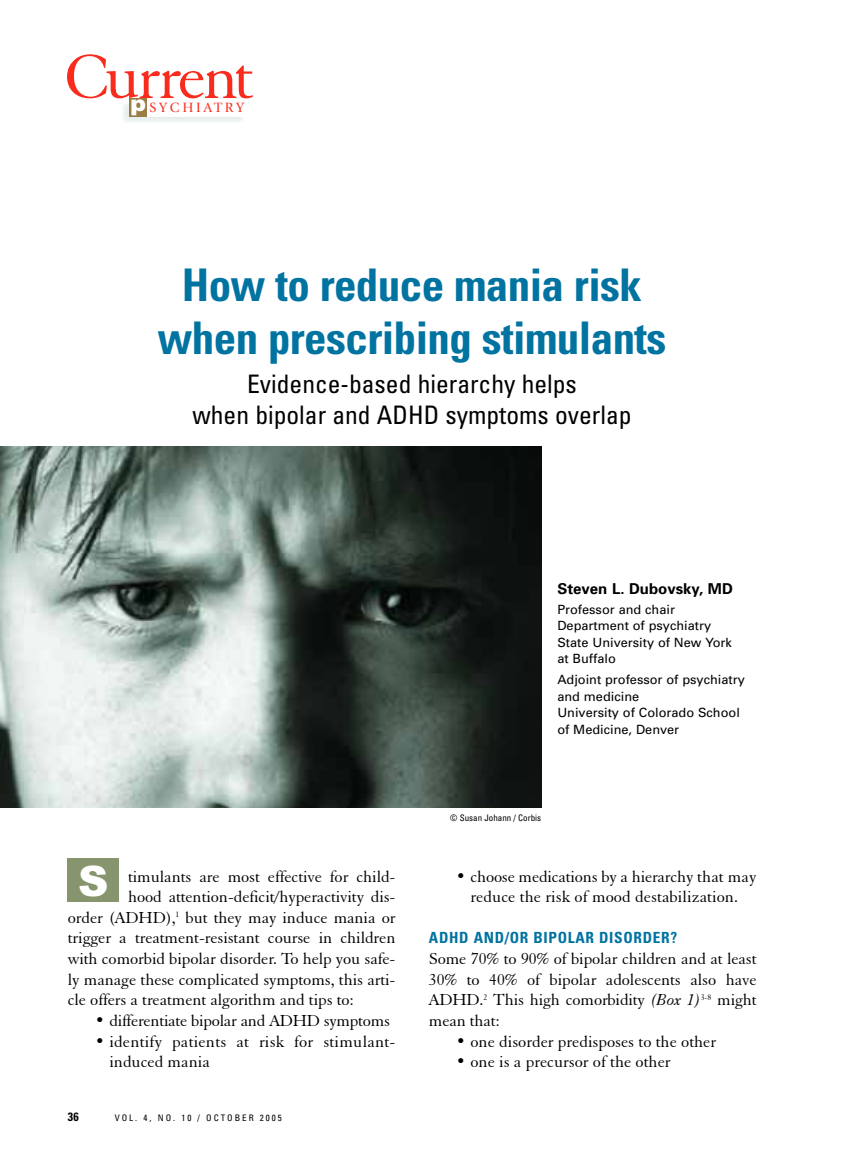
<style>
.page{position:relative;width:851px;height:1161px;background:#fff}
.page>*{position:absolute;margin:0;border:0;box-sizing:border-box;transform-origin:0 0}
.t1{font:67.8px "Elegant Garamond BT";letter-spacing:-.045em;color:#f92b1c}
.t2{font:700 condensed 45px/52.5px "Univers";letter-spacing:-.015em;color:#0073a1;text-align:center}
.t3{font:900 42px "Arial";color:#fff}
.t4{font:condensed 25.5px/30.6px "Univers";color:#000;text-align:center}
.t5{font:17.25px/20.7px "Elegant Garamond BT";letter-spacing:-.005em;color:#000;text-align:center}
.t6{font:17.25px/20.7px "Elegant Garamond BT";letter-spacing:.015em;color:#000}
.t7{font:700 condensed 15.3px "Univers";letter-spacing:.045em;color:#0073a1}
.t8{font:700 15px "Univers";color:#000}
.t9{font:14.1px "Giovanni";letter-spacing:.195em;color:#f92b1c}
.t10{font:12.75px/16.5px "Univers";color:#000}
.t11{font:700 condensed 12px "Univers";color:#000}
.t12{font:condensed 9px "Univers";letter-spacing:.22em;color:#000}
.t13{font:condensed 9px "Univers";color:#000}
.s1{font-family:"Arial";font-weight:900;font-size:21.9px;color:#fff}
.s2{font-style:italic}
</style>
<div class="page">
<div style="left:129px;top:98px;width:19px;height:19px;background:#9a7d44"></div>
<div style="left:68px;top:859px;width:51px;height:43px;background:#87956f"></div>
<img style="left:1px;top:447px;width:540px;height:361px">
<h1 class="t1" style="left:64px;top:52px;width:190px">Current</h1>
<p class="t9" style="left:130px;top:102px;width:115px"><span class="s1">p</span>SYCHIATRY</p>
<h2 class="t2" style="left:157px;top:264px;width:510px">How to reduce mania risk when prescribing stimulants</h2>
<h3 class="t4" style="left:192px;top:371px;width:440px">Evidence-based hierarchy helps<br>when bipolar and ADHD symptoms overlap</h3>
<h3 class="t3" style="left:78px;top:866px;width:32px">S</h3>
<p class="t5" style="left:128px;top:867px;width:269px">timulants are most effective for child-</p>
<p class="t5" style="left:128px;top:888px;width:269px">hood attention-deficit/hyperactivity dis-</p>
<p class="t5" style="left:68px;top:909px;width:329px">order (ADHD),<sup>1</sup> but they may induce mania or</p>
<p class="t5" style="left:68px;top:929px;width:329px">trigger a treatment-resistant course in children</p>
<p class="t5" style="left:68px;top:950px;width:329px">with comorbid bipolar disorder. To help you safe-</p>
<p class="t5" style="left:68px;top:971px;width:329px">ly manage these complicated symptoms, this arti-</p>
<p class="t5" style="left:68px;top:991px;width:288px">cle offers a treatment algorithm and tips to:</p>
<p class="t5" style="left:95px;top:1012px;width:297px">• differentiate bipolar and ADHD symptoms</p>
<p class="t6" style="left:109px;top:1032px;width:287px;text-indent:-14px">• identify patients at risk for stimulant&shy;induced mania</p>
<p class="t11" style="left:68px;top:1112px;width:12px">36</p>
<p class="t12" style="left:115px;top:1114px;width:169px">VOL. 4, NO. 10 / OCTOBER 2005</p>
<p class="t8" style="left:557px;top:583px;width:177px">Steven L. Dubovsky, MD</p>
<p class="t10" style="left:557px;top:602px;width:176px">Professor and chair<br>Department of psychiatry<br>State University of New York at Buffalo</p>
<p class="t10" style="left:557px;top:673px;width:189px">Adjoint professor of psychiatry and medicine<br>University of Colorado School of Medicine, Denver</p>
<p class="t13" style="left:450px;top:814px;width:92px">© Susan Johann / Corbis</p>
<p class="t5" style="left:456px;top:867px;width:302px">• choose medications by a hierarchy that may reduce the risk of mood destabilization.</p>
<p class="t7" style="left:429px;top:932px;width:250px">ADHD AND/OR BIPOLAR DISORDER?</p>
<p class="t5" style="left:429px;top:950px;width:329px;text-align:justify">Some 70% to 90% of bipolar children and at least 30% to 40% of bipolar adolescents also have ADHD.<sup>2</sup> This high comorbidity <span class="s2">(Box 1)</span><sup>3-8</sup> might mean that:</p>
<p class="t5" style="left:456px;top:1032px;width:262px">• one disorder predisposes to the other</p>
<p class="t5" style="left:456px;top:1053px;width:216px">• one is a precursor of the other</p>
</div>
